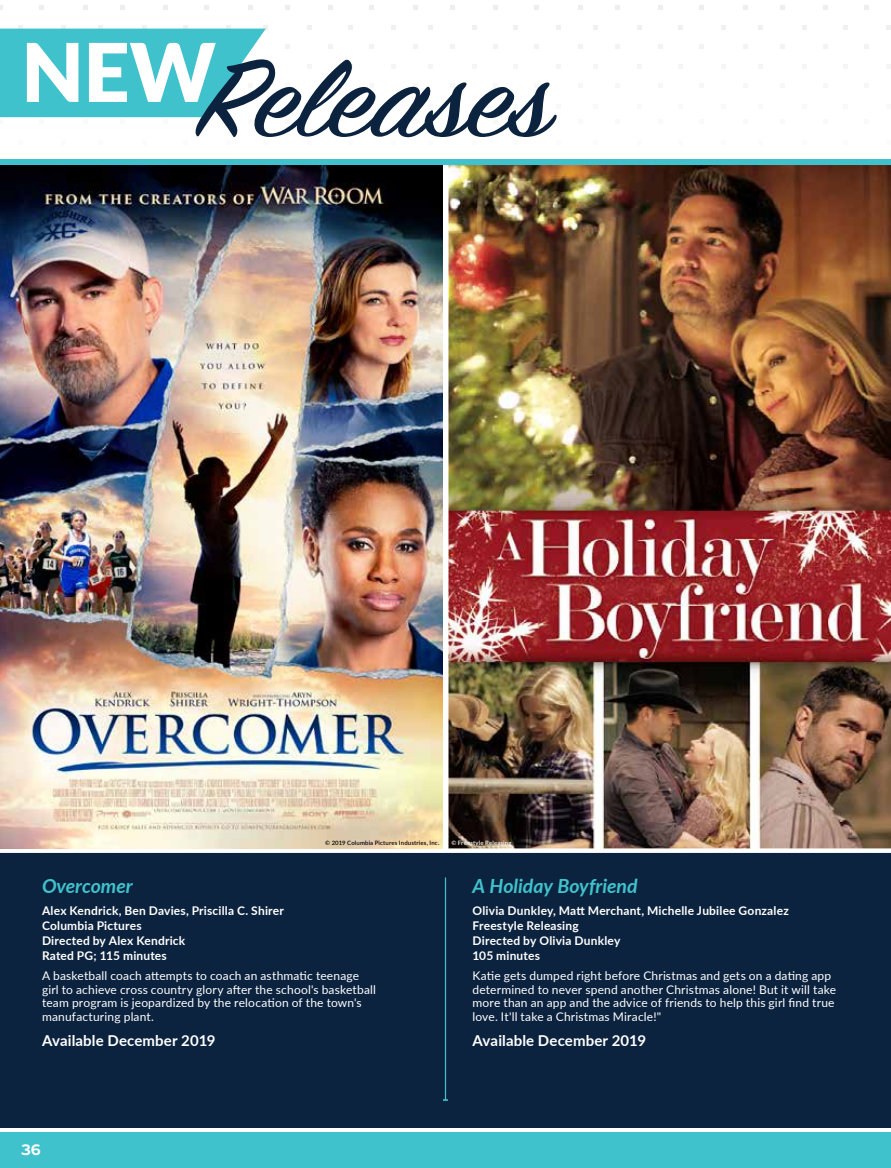
<style>
.page{position:relative;width:891px;height:1168px;background:#fff}
.page>*{position:absolute;margin:0;border:0;box-sizing:border-box;transform-origin:0 0}
.t1{font:italic 121.5px "Sign Painter House Script";color:#0c233f;scale:1.11 1}
.t2{font:italic 700 19.5px "Lato";color:#40c2cc}
.t3{font:700 15px "Lato";letter-spacing:.01em;color:#fff}
.t4{font:700 15px "Magallanes";color:#fff}
.t5{font:12px/13.5px "Lato";letter-spacing:.015em;color:#fff}
.t6{font:700 12px/15px "Lato";letter-spacing:.015em;color:#fff}
.t7{font:600 6px "Lato";letter-spacing:.025em;color:#000}
.t8{font:600 6px "Lato";letter-spacing:.025em;color:#fff}
</style>
<div class="page">
<div style="left:0;top:1127px;width:891px;height:41px;background:#40c2cc"></div>
<div style="left:0;top:1127px;width:891px;height:5px;background:#fff"></div>
<div style="left:0;top:850px;width:891px;height:277px;background:#0c233f"></div>
<img style="left:449px;top:165px;width:442px;height:683px">
<div style="left:0;top:159px;width:891px;height:6px;background:#40c2cc"></div>
<div style="left:0;top:848px;width:891px;height:5px;background:#fff"></div>
<img style="left:0;top:165px;width:442px;height:683px">
<hr style="left:445px;top:878px;width:1px;height:222px;background:#40c2cc">
<svg style="left:0;top:29px;width:266px;height:88px;background:#56c9d1"></svg>
<h1 class="t1" style="left:21px;top:24px;width:503px"><sup>N</sup> <sup>E</sup> <sup>W</sup>Releases</h1>
<p class="t7" style="left:325px;top:839px;width:116px">© 2019 Columbia Pictures Industries, Inc.</p>
<p class="t8" style="left:452px;top:839px;width:62px">© Freestyle Releasing</p>
<h2 class="t2" style="left:42px;top:872px;width:92px">Overcomer</h2>
<p class="t6" style="left:42px;top:902px;width:243px">Alex Kendrick, Ben Davies, Priscilla C. Shirer<br>Columbia Pictures<br>Directed by Alex Kendrick<br>Rated PG; 115 minutes</p>
<p class="t5" style="left:42px;top:968px;width:335px">A basketball coach attempts to coach an asthmatic teenage girl to achieve cross country glory after the school's basketball team program is jeopardized by the relocation of the town's manufacturing plant.</p>
<p class="t3" style="left:42px;top:1029px;width:175px">Available December 2019</p>
<p class="t4" style="left:21px;top:1140px;width:21px">36</p>
<h2 class="t2" style="left:473px;top:872px;width:167px">A Holiday Boyfriend</h2>
<p class="t6" style="left:473px;top:902px;width:318px">Olivia Dunkley, Matt Merchant, Michelle Jubilee Gonzalez<br>Freestyle Releasing<br>Directed by Olivia Dunkley<br>105 minutes</p>
<p class="t5" style="left:473px;top:968px;width:365px">Katie gets dumped right before Christmas and gets on a dating app determined to never spend another Christmas alone! But it will take more than an app and the advice of friends to help this girl find true love. It'll take a Christmas Miracle!"</p>
<p class="t3" style="left:473px;top:1029px;width:175px">Available December 2019</p>
</div>
